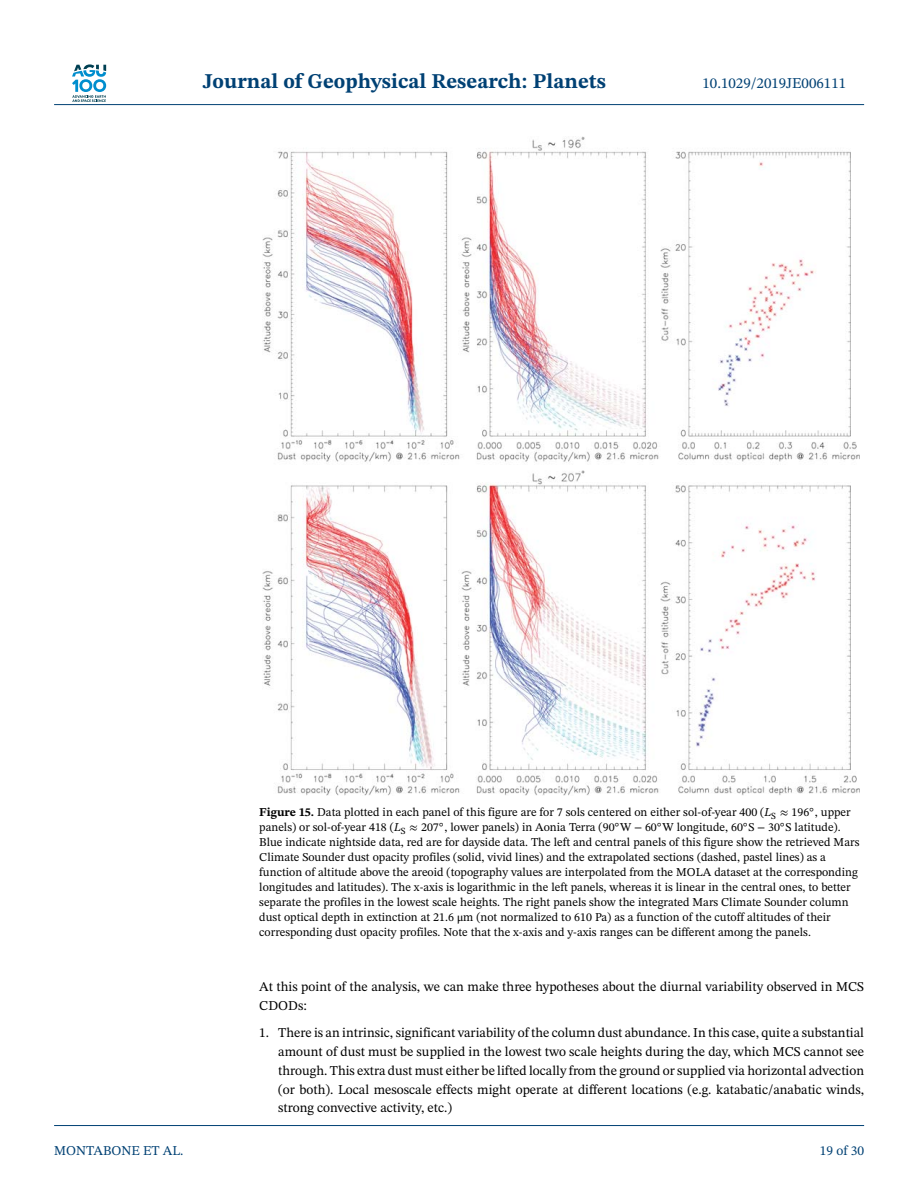
<style>
.page{position:relative;width:918px;height:1188px;background:#fff}
.page>*{position:absolute;margin:0;border:0;box-sizing:border-box;transform-origin:0 0}
.t1{font:700 21px "STIX Two Text";color:#004174}
.t2{font:15px "STIX Two Text";color:#004174}
.t3{font:13.5px/18.9px "STIX Two Text";color:#000}
.t4{font:13.5px "STIX Two Text";color:#004174}
.t5{font:12px/15px "STIX Two Text";color:#000}
.s1{font-weight:700}
.s2{font-style:italic}
.s3{font-family:"STIX Math"}
</style>
<div class="page">
<svg style="left:72px;top:64px;width:34px;height:38px"></svg>
<hr style="left:54px;top:104px;width:810px;height:1px;background:#004174">
<img style="left:262px;top:137px;width:598px;height:658px">
<hr style="left:54px;top:1125px;width:810px;height:1px;background:#004174">
<h1 class="t1" style="left:203px;top:73px;width:405px">Journal of Geophysical Research: Planets</h1>
<p class="t2" style="left:703px;top:77px;width:145px">10.1029/2019JE006111</p>
<p class="t5" style="left:259px;top:806px;width:602px"><span class="s1">Figure 15.</span> Data plotted in each panel of this figure are for 7 sols centered on either sol-of-year 400 (<span class="s2">L</span><sub>S</sub> <span class="s3">≈</span> 196<sup>◦</sup>, upper panels) or sol-of-year 418 (<span class="s2">L</span><sub>S</sub> <span class="s3">≈</span> 207<sup>◦</sup>, lower panels) in Aonia Terra (90<sup>◦</sup>W <span class="s3">−</span> 60<sup>◦</sup>W longitude, 60<sup>◦</sup>S <span class="s3">−</span> 30<sup>◦</sup>S latitude).<br>Blue indicate nightside data, red are for dayside data. The left and central panels of this figure show the retrieved Mars Climate Sounder dust opacity profiles (solid, vivid lines) and the extrapolated sections (dashed, pastel lines) as a function of altitude above the areoid (topography values are interpolated from the MOLA dataset at the corresponding longitudes and latitudes). The x-axis is logarithmic in the left panels, whereas it is linear in the central ones, to better separate the profiles in the lowest scale heights. The right panels show the integrated Mars Climate Sounder column dust optical depth in extinction at 21.6 <span class="s3">μ</span>m (not normalized to 610 Pa) as a function of the cutoff altitudes of their corresponding dust opacity profiles. Note that the x-axis and y-axis ranges can be different among the panels.</p>
<p class="t3" style="left:259px;top:979px;width:606px">At this point of the analysis, we can make three hypotheses about the diurnal variability observed in MCS<br>CDODs:</p>
<p class="t3" style="left:278px;top:1024px;width:587px;text-align:justify;text-indent:-19px">1. There is an intrinsic, significant variability of the column dust abundance. In this case, quite a substantial amount of dust must be supplied in the lowest two scale heights during the day, which MCS cannot see through. This extra dust must either be lifted locally from the ground or supplied via horizontal advection (or both). Local mesoscale effects might operate at different locations (e.g. katabatic/anabatic winds, strong convective activity, etc.)</p>
<p class="t4" style="left:54px;top:1145px;width:131px">MONTABONE ET AL.</p>
<p class="t4" style="left:820px;top:1145px;width:46px">19 of 30</p>
</div>
